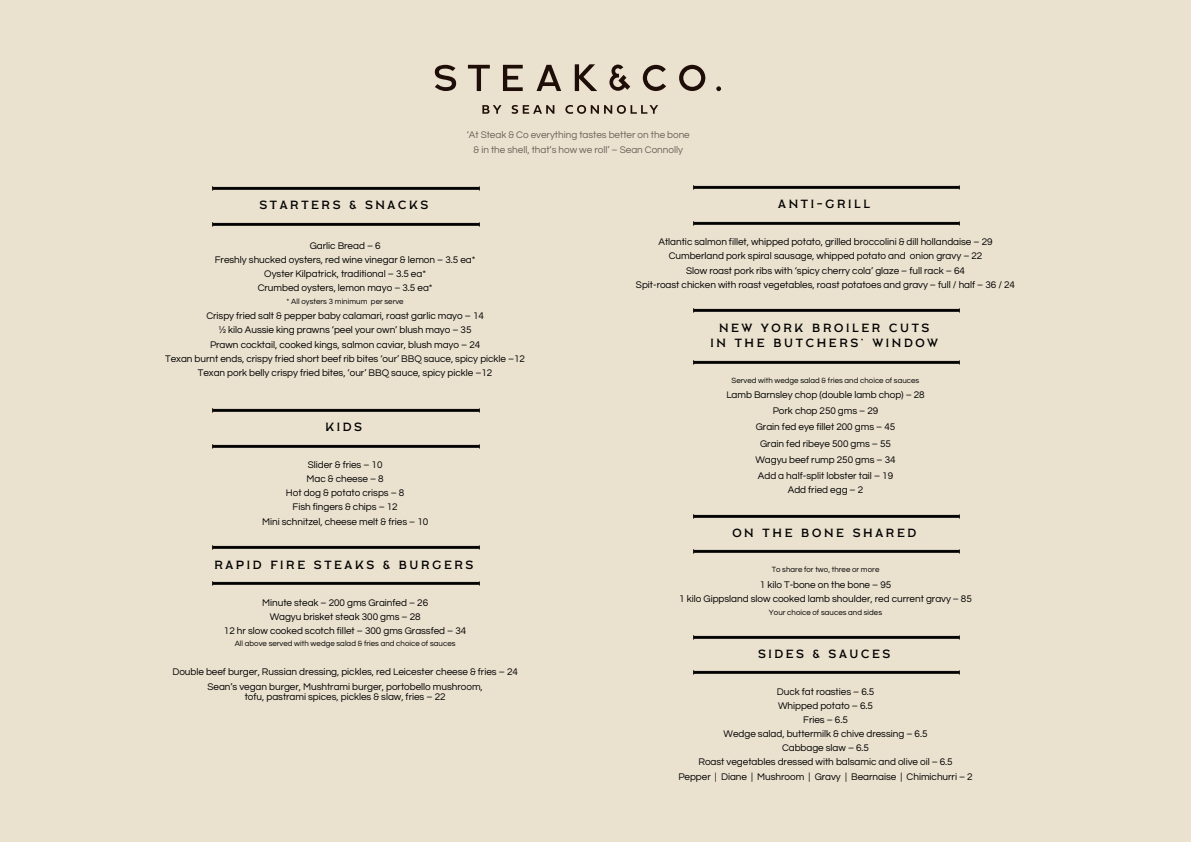
<style>
.page{position:relative;width:1191px;height:842px;background:#eae1cf}
.page>*{position:absolute;margin:0;border:0;box-sizing:border-box;transform-origin:0 0}
.t1{font:11.9px/15.7px "Labor Union";letter-spacing:.225em;color:#000;text-align:center}
.t2{font:10px/14.1px "Questrial";letter-spacing:-.005em;color:#000;text-align:center}
.t3{font:10px/15.2px "Questrial";letter-spacing:-.005em;color:#767171;text-align:center}
.t4{font:7.8px "Questrial";letter-spacing:.005em;color:#000}
</style>
<div class="page">
<svg style="left:435px;top:64px;width:286px;height:50px"></svg>
<img style="left:213px;top:186px;width:266px;height:4px">
<img style="left:213px;top:222px;width:266px;height:4px">
<img style="left:213px;top:408px;width:266px;height:4px">
<img style="left:213px;top:444px;width:266px;height:4px">
<img style="left:213px;top:546px;width:266px;height:3px">
<img style="left:213px;top:581px;width:266px;height:4px">
<img style="left:693px;top:186px;width:267px;height:4px">
<img style="left:693px;top:221px;width:267px;height:4px">
<img style="left:693px;top:309px;width:267px;height:4px">
<img style="left:693px;top:360px;width:267px;height:4px">
<img style="left:693px;top:514px;width:267px;height:4px">
<img style="left:693px;top:550px;width:267px;height:4px">
<img style="left:693px;top:635px;width:267px;height:4px">
<img style="left:693px;top:671px;width:267px;height:4px">
<p class="t3" style="left:467px;top:128px;width:225px">‘At Steak &amp; Co everything tastes better on the bone &amp; in the shell, that’s how we roll’ – Sean Connolly</p>
<p class="t1" style="left:259px;top:197px;width:170px">STARTERS &amp; SNACKS</p>
<p class="t2" style="left:215px;top:239px;width:262px">Garlic Bread – 6<br>Freshly shucked oysters, red wine vinegar &amp; lemon – 3.5 ea* Oyster Kilpatrick, traditional – 3.5 ea*<br>Crumbed oysters, lemon mayo – 3.5 ea*</p>
<p class="t4" style="left:286px;top:298px;width:119px">* All oysters 3 minimum per serve</p>
<p class="t2" style="left:165px;top:309px;width:361px">Crispy fried salt &amp; pepper baby calamari, roast garlic mayo – 14<br>½ kilo Aussie king prawns ‘peel your own’ blush mayo – 35<br>Prawn cocktail, cooked kings, salmon caviar, blush mayo – 24<br>Texan burnt ends, crispy fried short beef rib bites ‘our’ BBQ sauce, spicy pickle –12<br>Texan pork belly crispy fried bites, ‘our’ BBQ sauce, spicy pickle –12</p>
<p class="t1" style="left:325px;top:419px;width:38px">KIDS</p>
<p class="t2" style="left:262px;top:458px;width:168px">Slider &amp; fries – 10<br>Mac &amp; cheese – 8<br>Hot dog &amp; potato crisps – 8<br>Fish fingers &amp; chips – 12<br>Mini schnitzel, cheese melt &amp; fries – 10</p>
<p class="t1" style="left:214px;top:557px;width:260px">RAPID FIRE STEAKS &amp; BURGERS</p>
<p class="t2" style="left:224px;top:596px;width:244px">Minute steak – 200 gms Grainfed – 26<br>Wagyu brisket steak 300 gms – 28<br>12 hr slow cooked scotch fillet – 300 gms Grassfed – 34</p>
<p class="t4" style="left:235px;top:640px;width:222px">All above served with wedge salad &amp; fries and choice of sauces</p>
<p class="t2" style="left:172px;top:666px;width:347px">Double beef burger, Russian dressing, pickles, red Leicester cheese &amp; fries – 24<br>Sean’s vegan burger, Mushtrami burger, portobello mushroom,</p>
<p class="t2" style="left:245px;top:690px;width:202px">tofu, pastrami spices, pickles &amp; slaw, fries – 22</p>
<p class="t1" style="left:778px;top:197px;width:93px">ANTI-GRILL</p>
<p class="t2" style="left:636px;top:236px;width:381px">Atlantic salmon fillet, whipped potato, grilled broccolini &amp; dill hollandaise – 29<br>Cumberland pork spiral sausage, whipped potato and onion gravy – 22<br>Slow roast pork ribs with ‘spicy cherry cola’ glaze – full rack – 64<br>Spit-roast chicken with roast vegetables, roast potatoes and gravy – full / half – 36 / 24</p>
<p class="t1" style="left:710px;top:320px;width:229px">NEW YORK BROILER CUTS<br>IN THE BUTCHERS’ WINDOW</p>
<p class="t4" style="left:731px;top:377px;width:189px">Served with wedge salad &amp; fries and choice of sauces</p>
<p class="t2" style="left:726px;top:387px;width:200px;line-height:16.1px">Lamb Barnsley chop (double lamb chop) – 28<br>Pork chop 250 gms – 29<br>Grain fed eye fillet 200 gms – 45<br>Grain fed ribeye 500 gms – 55<br>Wagyu beef rump 250 gms – 34<br>Add a half-split lobster tail – 19</p>
<p class="t2" style="left:788px;top:483px;width:77px">Add fried egg – 2</p>
<p class="t1" style="left:732px;top:525px;width:185px">ON THE BONE SHARED</p>
<p class="t4" style="left:771px;top:566px;width:109px">To share for two, three or more</p>
<p class="t2" style="left:679px;top:578px;width:294px">1 kilo T-bone on the bone – 95<br>1 kilo Gippsland slow cooked lamb shoulder, red current gravy – 85</p>
<p class="t4" style="left:769px;top:609px;width:115px">Your choice of sauces and sides</p>
<p class="t1" style="left:758px;top:646px;width:134px">SIDES &amp; SAUCES</p>
<p class="t2" style="left:678px;top:685px;width:296px">Duck fat roasties – 6.5<br>Whipped potato – 6.5<br>Fries – 6.5<br>Wedge salad, buttermilk &amp; chive dressing – 6.5<br>Cabbage slaw – 6.5<br>Roast vegetables dressed with balsamic and olive oil – 6.5<br>Pepper | Diane | Mushroom | Gravy | Bearnaise | Chimichurri – 2</p>
</div>
